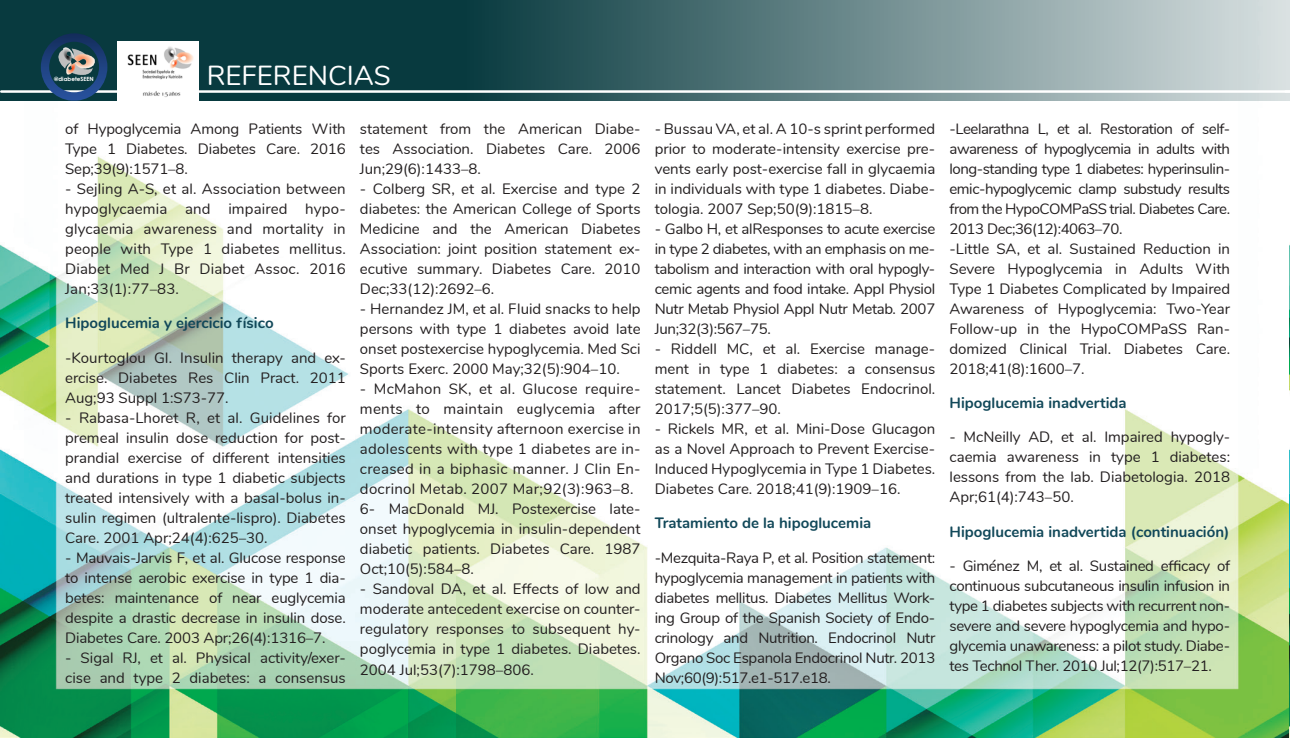
<style>
.page{position:relative;width:1290px;height:738px;background:#fff}
.page>*{position:absolute;margin:0;border:0;box-sizing:border-box;transform-origin:0 0}
.t1{font:27.5px "Nunito";color:#fff}
.t2{font:15px/20px "Nunito";color:#231f20;text-align:justify}
.t3{font:15px/20px "Nunito";letter-spacing:-.025em;color:#231f20}
.t4{font:15px/20px "Nunito";letter-spacing:.02em;color:#231f20}
.t5{font:700 15px "Nunito";color:#114859}
.t6{font:700 5.75px "Century Gothic";letter-spacing:.005em;color:#fff}
</style>
<div class="page">
<img style="left:0;top:156px;width:1290px;height:581px">
<svg style="left:0;top:0;width:1290px;height:101px;background:#507377"></svg>
<hr style="left:1px;top:90px;width:1289px;height:3px;background:#fff">
<svg style="left:41px;top:33px;width:66px;height:68px;background:#305167"></svg>
<img style="left:118px;top:41px;width:80px;height:60px">
<p class="t6" style="left:54px;top:75px;width:41px">@diabeteSEEN</p>
<h1 class="t1" style="left:207px;top:55px;width:185px">REFERENCIAS</h1>
<p class="t2" style="left:65px;top:118px;width:282px">of Hypoglycemia Among Patients With Type 1 Diabetes. Diabetes Care. 2016<br>Sep;39(9):1571–8.</p>
<p class="t2" style="left:65px;top:178px;width:282px">- Sejling A-S, et al. Association between hypoglycaemia and impaired hypo&shy;glycaemia awareness and mortality in people with Type 1 diabetes mellitus.<br>Diabet Med J Br Diabet Assoc. 2016<br>Jan;33(1):77–83.</p>
<p class="t5" style="left:65px;top:312px;width:210px">Hipoglucemia y ejercicio físico</p>
<p class="t2" style="left:65px;top:346px;width:282px">-Kourtoglou GI. Insulin therapy and ex&shy;ercise. Diabetes Res Clin Pract. 2011<br>Aug;93 Suppl 1:S73-77.</p>
<p class="t2" style="left:65px;top:406px;width:282px">- Rabasa-Lhoret R, et al. Guidelines for premeal insulin dose reduction for post&shy;prandial exercise of different intensities and durations in type 1 diabetic subjects treated intensively with a basal-bolus in&shy;sulin regimen (ultralente-lispro). Diabetes Care. 2001 Apr;24(4):625–30.</p>
<p class="t2" style="left:65px;top:546px;width:282px">- Mauvais-Jarvis F, et al. Glucose response to intense aerobic exercise in type 1 dia&shy;betes: maintenance of near euglycemia despite a drastic decrease in insulin dose.<br>Diabetes Care. 2003 Apr;26(4):1316–7.</p>
<p class="t2" style="left:65px;top:646px;width:282px">- Sigal RJ, et al. Physical activity/exer&shy;cise and type 2 diabetes: a consensus</p>
<p class="t2" style="left:360px;top:118px;width:282px">statement from the American Diabe&shy;tes Association. Diabetes Care. 2006<br>Jun;29(6):1433–8.</p>
<p class="t2" style="left:360px;top:178px;width:282px">- Colberg SR, et al. Exercise and type 2 diabetes: the American College of Sports Medicine and the American Diabetes Association: joint position statement ex&shy;ecutive summary. Diabetes Care. 2010<br>Dec;33(12):2692–6.</p>
<p class="t2" style="left:360px;top:298px;width:282px">- Hernandez JM, et al. Fluid snacks to help persons with type 1 diabetes avoid late onset postexercise hypoglycemia. Med Sci Sports Exerc. 2000 May;32(5):904–10.</p>
<p class="t4" style="left:360px;top:378px;width:282px">- McMahon SK, et al. Glucose require&shy;ments to maintain euglycemia after moderate-intensity afternoon exercise in adolescents with type 1 diabetes are in&shy;creased in a biphasic manner. J Clin En&shy;docrinol Metab. 2007 Mar;92(3):963–8.<br>6- MacDonald MJ. Postexercise late&shy;onset hypoglycemia in insulin-dependent diabetic patients. Diabetes Care. 1987<br>Oct;10(5):584–8.</p>
<p class="t2" style="left:360px;top:578px;width:282px">- Sandoval DA, et al. Effects of low and moderate antecedent exercise on counter&shy;regulatory responses to subsequent hy&shy;poglycemia in type 1 diabetes. Diabetes.<br>2004 Jul;53(7):1798–806.</p>
<p class="t2" style="left:655px;top:118px;width:282px">- Bussau VA, et al. A 10-s sprint performed prior to moderate-intensity exercise pre&shy;vents early post-exercise fall in glycaemia in individuals with type 1 diabetes. Diabe&shy;tologia. 2007 Sep;50(9):1815–8.</p>
<p class="t2" style="left:655px;top:218px;width:282px">- Galbo H, et alResponses to acute exercise in type 2 diabetes, with an emphasis on me&shy;tabolism and interaction with oral hypogly&shy;cemic agents and food intake. Appl Physiol Nutr Metab Physiol Appl Nutr Metab. 2007<br>Jun;32(3):567–75.</p>
<p class="t2" style="left:655px;top:338px;width:282px">- Riddell MC, et al. Exercise manage&shy;ment in type 1 diabetes: a consensus statement. Lancet Diabetes Endocrinol.<br>2017;5(5):377–90.</p>
<p class="t2" style="left:655px;top:417px;width:282px">- Rickels MR, et al. Mini-Dose Glucagon as a Novel Approach to Prevent Exercise-Induced Hypoglycemia in Type 1 Diabetes.<br>Diabetes Care. 2018;41(9):1909–16.</p>
<p class="t5" style="left:655px;top:511px;width:218px">Tratamiento de la hipoglucemia</p>
<p class="t2" style="left:655px;top:546px;width:282px">-Mezquita-Raya P, et al. Position statement: hypoglycemia management in patients with diabetes mellitus. Diabetes Mellitus Work&shy;ing Group of the Spanish Society of Endo&shy;crinology and Nutrition. Endocrinol Nutr Organo Soc Espanola Endocrinol Nutr. 2013<br>Nov;60(9):517.e1-517.e18.</p>
<p class="t3" style="left:949px;top:117px;width:282px">-Leelarathna L, et al. Restoration of self&shy;awareness of hypoglycemia in adults with long-standing type 1 diabetes: hyperinsulin&shy;emic-hypoglycemic clamp substudy results from the HypoCOMPaSS trial. Diabetes Care.<br>2013 Dec;36(12):4063–70.<br>-Little SA, et al. Sustained Reduction in Severe Hypoglycemia in Adults With Type 1 Diabetes Complicated by Impaired Awareness of Hypoglycemia: Two-Year Follow-up in the HypoCOMPaSS Ran&shy;domized Clinical Trial. Diabetes Care.<br>2018;41(8):1600–7.</p>
<p class="t5" style="left:949px;top:391px;width:179px">Hipoglucemia inadvertida</p>
<p class="t2" style="left:949px;top:426px;width:282px">- McNeilly AD, et al. Impaired hypogly&shy;caemia awareness in type 1 diabetes: lessons from the lab. Diabetologia. 2018<br>Apr;61(4):743–50.</p>
<p class="t5" style="left:949px;top:520px;width:281px">Hipoglucemia inadvertida (continuación)</p>
<p class="t2" style="left:949px;top:554px;width:282px">- Giménez M, et al. Sustained efficacy of continuous subcutaneous insulin infusion in type 1 diabetes subjects with recurrent non&shy;severe and severe hypoglycemia and hypo&shy;glycemia unawareness: a pilot study. Diabe&shy;tes Technol Ther. 2010 Jul;12(7):517–21.</p>
</div>
